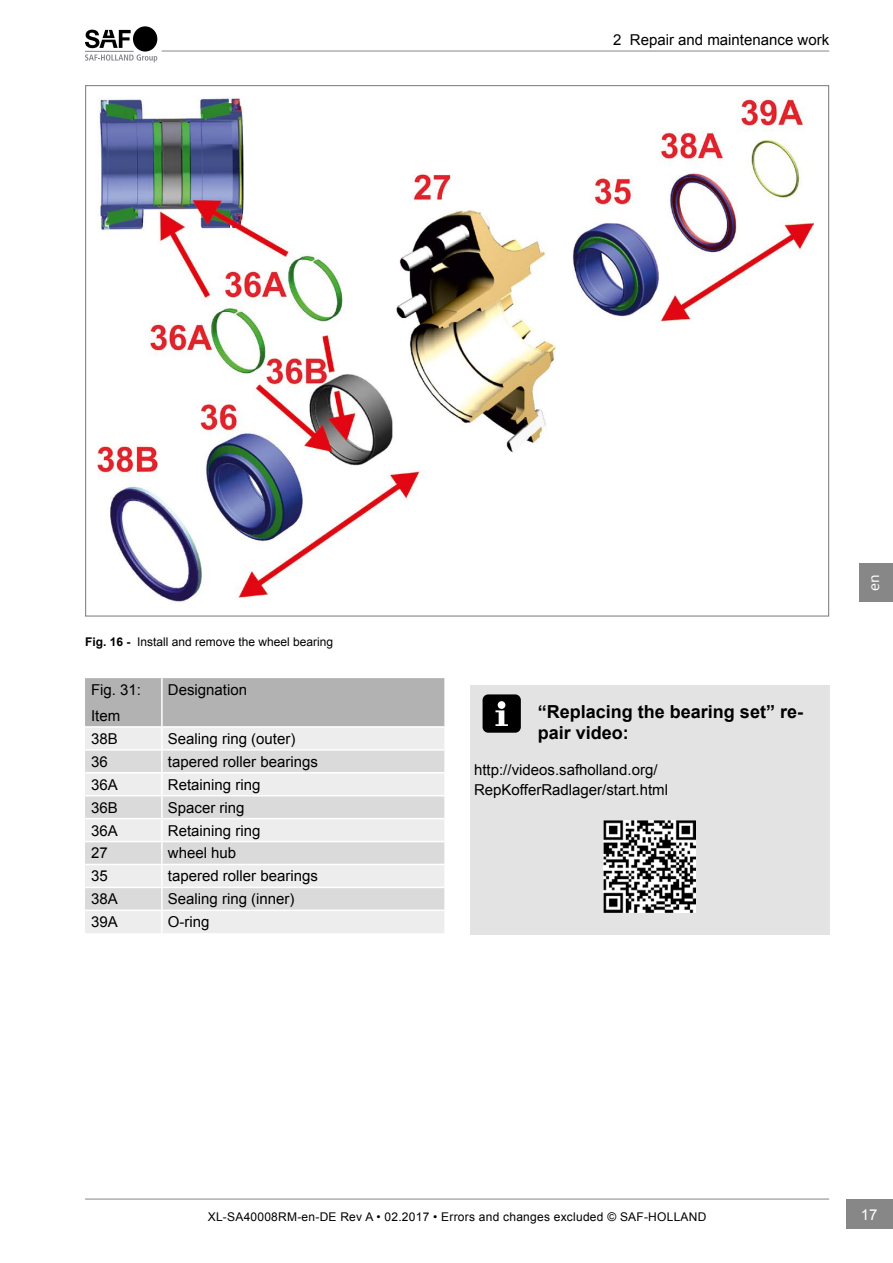
<style>
.page{position:relative;width:893px;height:1263px;background:#fff}
.page>*{position:absolute;margin:0;border:0;box-sizing:border-box;transform-origin:0 0}
.t1{font:700 18px/21px "Arial";color:#000}
.t2{font:15px/25.8px "Arial";color:#000}
.t3{font:15px "Arial";color:#fff}
.t4{font:15px "Segoe UI";color:#fff}
.t5{font:12px "Arial";letter-spacing:.02em;color:#000}
.t6{font:12px "Arial";color:#000}
.s1{font-weight:700}
</style>
<div class="page">
<hr style="left:162px;top:51px;width:667px;height:1px;background:#878787">
<hr style="left:85px;top:51px;width:49px;height:1px;background:#82838a">
<svg style="left:85px;top:54px;width:72px;height:8px"></svg>
<div style="left:133px;top:26px;width:24px;height:26px;background:#000;border-radius:50%"></div>
<svg style="left:85px;top:30px;width:46px;height:18px"></svg>
<div style="left:847px;top:1199px;width:46px;height:30px;background:#878787"></div>
<div style="left:860px;top:563px;width:33px;height:39px;background:#878787"></div>
<hr style="left:85px;top:1199px;width:744px;height:1px;background:#878787">
<img style="left:98px;top:98px;width:716px;height:504px">
<div style="left:85px;top:678px;width:359px;height:48px;background:#b3b2b2"></div>
<div style="left:85px;top:728px;width:359px;height:205px;background:#ededed"></div>
<svg style="left:85px;top:751px;width:359px;height:158px;background:#e2e2e2"></svg>
<hr style="left:161px;top:678px;width:2px;height:48px;background:#fff">
<hr style="left:161px;top:728px;width:2px;height:21px;background:#fff">
<hr style="left:85px;top:749px;width:77px;height:2px;background:#fff">
<hr style="left:162px;top:749px;width:282px;height:2px;background:#fff">
<hr style="left:161px;top:751px;width:2px;height:21px;background:#fff">
<hr style="left:85px;top:772px;width:77px;height:1px;background:#fff">
<hr style="left:162px;top:772px;width:282px;height:1px;background:#fff">
<hr style="left:161px;top:773px;width:2px;height:22px;background:#fff">
<hr style="left:85px;top:795px;width:77px;height:1px;background:#fff">
<hr style="left:162px;top:795px;width:282px;height:1px;background:#fff">
<hr style="left:161px;top:796px;width:2px;height:22px;background:#fff">
<hr style="left:85px;top:818px;width:77px;height:1px;background:#fff">
<hr style="left:162px;top:818px;width:282px;height:1px;background:#fff">
<hr style="left:161px;top:819px;width:2px;height:22px;background:#fff">
<hr style="left:85px;top:841px;width:77px;height:1px;background:#fff">
<hr style="left:162px;top:841px;width:282px;height:1px;background:#fff">
<hr style="left:161px;top:842px;width:2px;height:22px;background:#fff">
<hr style="left:85px;top:864px;width:77px;height:1px;background:#fff">
<hr style="left:162px;top:864px;width:282px;height:1px;background:#fff">
<hr style="left:161px;top:865px;width:2px;height:22px;background:#fff">
<hr style="left:85px;top:887px;width:77px;height:1px;background:#fff">
<hr style="left:162px;top:887px;width:282px;height:1px;background:#fff">
<hr style="left:161px;top:888px;width:2px;height:21px;background:#fff">
<hr style="left:85px;top:909px;width:77px;height:2px;background:#fff">
<hr style="left:162px;top:909px;width:282px;height:2px;background:#fff">
<hr style="left:161px;top:911px;width:2px;height:22px;background:#fff">
<div style="left:470px;top:685px;width:359px;height:250px;background:#e3e3e3"></div>
<img style="left:604px;top:820px;width:91px;height:92px">
<div style="left:483px;top:694px;width:38px;height:39px;background:#000;border-radius:6px"></div>
<div style="left:498px;top:701px;width:7px;height:8px;background:#fff;border-radius:50%"></div>
<svg style="left:495px;top:710px;width:13px;height:16px"></svg>
<p class="t2" style="left:613px;top:27px;width:217px">2 Repair and maintenance work</p>
<p class="t6" style="left:85px;top:634px;width:250px"><span class="s1">Fig. 16 -</span> Install and remove the wheel bearing</p>
<p class="t2" style="left:91px;top:677px;width:52px">Fig. 31:<br>Item</p>
<p class="t2" style="left:168px;top:677px;width:81px">Designation</p>
<p class="t2" style="left:91px;top:726px;width:28px">38B</p>
<p class="t2" style="left:168px;top:726px;width:129px">Sealing ring (outer)</p>
<p class="t2" style="left:91px;top:749px;width:18px">36</p>
<p class="t2" style="left:168px;top:749px;width:152px">tapered roller bearings</p>
<p class="t2" style="left:91px;top:772px;width:28px">36A</p>
<p class="t2" style="left:168px;top:772px;width:94px">Retaining ring</p>
<p class="t2" style="left:91px;top:795px;width:28px">36B</p>
<p class="t2" style="left:168px;top:795px;width:78px">Spacer ring</p>
<p class="t2" style="left:91px;top:817px;width:28px">36A</p>
<p class="t2" style="left:168px;top:817px;width:94px">Retaining ring</p>
<p class="t2" style="left:91px;top:840px;width:18px">27</p>
<p class="t2" style="left:168px;top:840px;width:70px">wheel hub</p>
<p class="t2" style="left:91px;top:863px;width:18px">35</p>
<p class="t2" style="left:168px;top:863px;width:152px">tapered roller bearings</p>
<p class="t2" style="left:91px;top:886px;width:28px">38A</p>
<p class="t2" style="left:168px;top:886px;width:128px">Sealing ring (inner)</p>
<p class="t2" style="left:91px;top:909px;width:28px">39A</p>
<p class="t2" style="left:168px;top:909px;width:43px">O-ring</p>
<p class="t1" style="left:538px;top:701px;width:267px">“Replacing the bearing set” re&shy;pair video:</p>
<p class="t2" style="left:474px;top:760px;width:195px;line-height:19.5px">http://videos.safholland.org/<br>RepKofferRadlager/start.html</p>
<p class="t4" style="left:863px;top:591px;width:18px;rotate:-90deg">en</p>
<p class="t5" style="left:208px;top:1208px;width:500px">XL-SA40008RM-en-DE Rev A • 02.2017 • Errors and changes excluded © SAF-HOLLAND</p>
<p class="t3" style="left:861px;top:1204px;width:18px">17</p>
</div>
